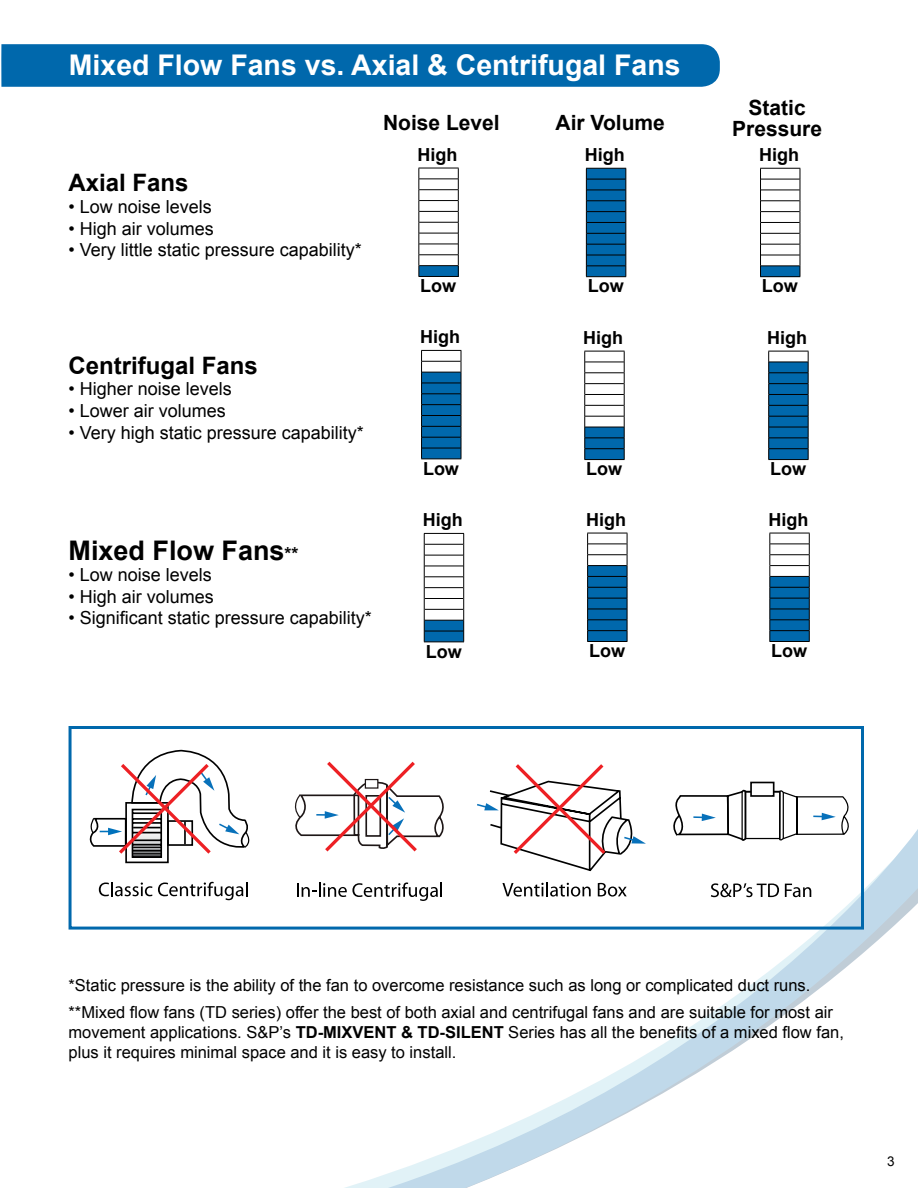
<style>
.page{position:relative;width:918px;height:1188px;background:#fff}
.page>*{position:absolute;margin:0;border:0;box-sizing:border-box;transform-origin:0 0}
.t1{font:700 28.5px "Arial";color:#fff}
.t2{font:700 27px "Arial";color:#000}
.t3{font:700 24px "Arial";color:#000}
.t4{font:700 21px/21px "Arial";color:#000;text-align:center}
.t5{font:18px "Arial";color:#000}
.t6{font:700 18px "Arial";color:#000}
.t7{font:16.5px/27.6px "Arial";color:#000}
.t8{font:13.5px "Arial";color:#000}
.s1{font-size:18px}
.s2{font-weight:700}
</style>
<div class="page">
<svg style="left:345px;top:829px;width:573px;height:359px"></svg>
<div style="left:750px;top:782px;width:25px;height:15px;background:#fff;border:2px solid #000"></div>
<svg style="left:669px;top:789px;width:180px;height:52px"></svg>
<svg style="left:477px;top:764px;width:169px;height:109px"></svg>
<hr style="left:783px;top:792px;width:1px;height:47px;background:#000">
<svg style="left:90px;top:750px;width:160px;height:151px"></svg>
<svg style="left:294px;top:761px;width:154px;height:165px"></svg>
<svg style="left:502px;top:882px;width:89px;height:15px"></svg>
<svg style="left:598px;top:883px;width:29px;height:14px"></svg>
<svg style="left:711px;top:883px;width:68px;height:14px"></svg>
<svg style="left:785px;top:884px;width:26px;height:13px"></svg>
<div style="left:69px;top:726px;width:795px;height:204px;border:3px solid #0068ac"></div>
<div style="left:419px;top:266px;width:39px;height:10px;background:#0068ac"></div>
<hr style="left:418px;top:168px;width:41px;height:1px;background:#000">
<hr style="left:418px;top:276px;width:41px;height:1px;background:#000">
<svg style="left:418px;top:168px;width:1px;height:108px"></svg>
<svg style="left:458px;top:168px;width:1px;height:108px"></svg>
<hr style="left:419px;top:179px;width:39px;height:1px;background:#000">
<hr style="left:419px;top:189px;width:39px;height:1px;background:#000">
<hr style="left:419px;top:200px;width:39px;height:1px;background:#000">
<hr style="left:419px;top:211px;width:39px;height:1px;background:#000">
<hr style="left:419px;top:222px;width:39px;height:1px;background:#000">
<hr style="left:419px;top:233px;width:39px;height:1px;background:#000">
<hr style="left:419px;top:244px;width:39px;height:1px;background:#000">
<hr style="left:419px;top:255px;width:39px;height:1px;background:#000">
<hr style="left:419px;top:265px;width:39px;height:1px;background:#000">
<svg style="left:586px;top:168px;width:41px;height:109px;background:#05619d"></svg>
<hr style="left:587px;top:179px;width:39px;height:1px;background:#000">
<hr style="left:587px;top:190px;width:39px;height:1px;background:#000">
<hr style="left:587px;top:201px;width:39px;height:1px;background:#000">
<hr style="left:587px;top:211px;width:39px;height:1px;background:#000">
<hr style="left:587px;top:222px;width:39px;height:1px;background:#000">
<hr style="left:587px;top:233px;width:39px;height:1px;background:#000">
<hr style="left:587px;top:244px;width:39px;height:1px;background:#000">
<hr style="left:587px;top:255px;width:39px;height:1px;background:#000">
<hr style="left:587px;top:266px;width:39px;height:1px;background:#000">
<div style="left:761px;top:266px;width:39px;height:11px;background:#0068ac"></div>
<hr style="left:760px;top:168px;width:40px;height:1px;background:#000">
<hr style="left:760px;top:276px;width:40px;height:1px;background:#000">
<svg style="left:760px;top:169px;width:1px;height:107px"></svg>
<svg style="left:800px;top:169px;width:1px;height:107px"></svg>
<hr style="left:761px;top:179px;width:39px;height:1px;background:#000">
<hr style="left:761px;top:190px;width:39px;height:1px;background:#000">
<hr style="left:761px;top:201px;width:39px;height:1px;background:#000">
<hr style="left:761px;top:211px;width:39px;height:1px;background:#000">
<hr style="left:761px;top:222px;width:39px;height:1px;background:#000">
<hr style="left:761px;top:233px;width:39px;height:1px;background:#000">
<hr style="left:761px;top:244px;width:39px;height:1px;background:#000">
<hr style="left:761px;top:255px;width:39px;height:1px;background:#000">
<hr style="left:761px;top:266px;width:39px;height:1px;background:#000">
<hr style="left:421px;top:350px;width:40px;height:1px;background:#000">
<hr style="left:421px;top:459px;width:40px;height:1px;background:#000">
<svg style="left:421px;top:351px;width:41px;height:108px"></svg>
<hr style="left:422px;top:361px;width:39px;height:1px;background:#000">
<hr style="left:422px;top:372px;width:39px;height:1px;background:#000">
<hr style="left:422px;top:383px;width:39px;height:1px;background:#000">
<hr style="left:422px;top:394px;width:39px;height:1px;background:#000">
<hr style="left:422px;top:404px;width:39px;height:1px;background:#000">
<hr style="left:422px;top:415px;width:39px;height:1px;background:#000">
<hr style="left:422px;top:426px;width:39px;height:1px;background:#000">
<hr style="left:422px;top:437px;width:39px;height:1px;background:#000">
<hr style="left:422px;top:448px;width:39px;height:1px;background:#000">
<svg style="left:584px;top:351px;width:41px;height:109px"></svg>
<hr style="left:585px;top:362px;width:39px;height:1px;background:#000">
<hr style="left:585px;top:373px;width:39px;height:1px;background:#000">
<hr style="left:585px;top:383px;width:39px;height:1px;background:#000">
<hr style="left:585px;top:394px;width:39px;height:1px;background:#000">
<hr style="left:585px;top:405px;width:39px;height:1px;background:#000">
<hr style="left:585px;top:416px;width:39px;height:1px;background:#000">
<hr style="left:585px;top:427px;width:39px;height:1px;background:#000">
<hr style="left:585px;top:438px;width:39px;height:1px;background:#000">
<hr style="left:585px;top:448px;width:39px;height:1px;background:#000">
<svg style="left:768px;top:351px;width:41px;height:109px;background:#1a6da3"></svg>
<hr style="left:769px;top:362px;width:39px;height:1px;background:#000">
<hr style="left:769px;top:373px;width:39px;height:1px;background:#000">
<hr style="left:769px;top:383px;width:39px;height:1px;background:#000">
<hr style="left:769px;top:394px;width:39px;height:1px;background:#000">
<hr style="left:769px;top:405px;width:39px;height:1px;background:#000">
<hr style="left:769px;top:416px;width:39px;height:1px;background:#000">
<hr style="left:769px;top:427px;width:39px;height:1px;background:#000">
<hr style="left:769px;top:438px;width:39px;height:1px;background:#000">
<hr style="left:769px;top:448px;width:39px;height:1px;background:#000">
<hr style="left:424px;top:533px;width:40px;height:1px;background:#000">
<hr style="left:424px;top:642px;width:40px;height:1px;background:#000">
<svg style="left:424px;top:534px;width:40px;height:108px"></svg>
<hr style="left:425px;top:544px;width:38px;height:1px;background:#000">
<hr style="left:425px;top:555px;width:38px;height:1px;background:#000">
<hr style="left:425px;top:566px;width:38px;height:1px;background:#000">
<hr style="left:425px;top:577px;width:38px;height:1px;background:#000">
<hr style="left:425px;top:587px;width:38px;height:1px;background:#000">
<hr style="left:425px;top:598px;width:38px;height:1px;background:#000">
<hr style="left:425px;top:609px;width:38px;height:1px;background:#000">
<hr style="left:425px;top:620px;width:38px;height:1px;background:#000">
<hr style="left:425px;top:631px;width:38px;height:1px;background:#000">
<svg style="left:587px;top:533px;width:41px;height:109px"></svg>
<hr style="left:588px;top:544px;width:39px;height:1px;background:#000">
<hr style="left:588px;top:554px;width:39px;height:1px;background:#000">
<hr style="left:588px;top:565px;width:39px;height:1px;background:#000">
<hr style="left:588px;top:576px;width:39px;height:1px;background:#000">
<hr style="left:588px;top:587px;width:39px;height:1px;background:#000">
<hr style="left:588px;top:598px;width:39px;height:1px;background:#000">
<hr style="left:588px;top:609px;width:39px;height:1px;background:#000">
<hr style="left:588px;top:620px;width:39px;height:1px;background:#000">
<hr style="left:588px;top:630px;width:39px;height:1px;background:#000">
<svg style="left:769px;top:533px;width:41px;height:109px"></svg>
<hr style="left:770px;top:544px;width:39px;height:1px;background:#000">
<hr style="left:770px;top:554px;width:39px;height:1px;background:#000">
<hr style="left:770px;top:565px;width:39px;height:1px;background:#000">
<hr style="left:770px;top:576px;width:39px;height:1px;background:#000">
<hr style="left:770px;top:587px;width:39px;height:1px;background:#000">
<hr style="left:770px;top:598px;width:39px;height:1px;background:#000">
<hr style="left:770px;top:609px;width:39px;height:1px;background:#000">
<hr style="left:770px;top:620px;width:39px;height:1px;background:#000">
<hr style="left:770px;top:630px;width:39px;height:1px;background:#000">
<div style="left:1px;top:44px;width:719px;height:43px;background:#0068ac"></div>
<h1 class="t1" style="left:69px;top:46px;width:613px">Mixed Flow Fans vs. Axial &amp; Centrifugal Fans</h1>
<h3 class="t3" style="left:69px;top:167px;width:122px">Axial Fans</h3>
<p class="t5" style="left:69px;top:195px;width:145px">• Low noise levels</p>
<p class="t5" style="left:69px;top:217px;width:147px">• High air volumes</p>
<p class="t5" style="left:69px;top:238px;width:295px">• Very little static pressure capability*</p>
<h3 class="t3" style="left:69px;top:349px;width:191px">Centrifugal Fans</h3>
<p class="t5" style="left:69px;top:377px;width:165px">• Higher noise levels</p>
<p class="t5" style="left:69px;top:399px;width:159px">• Lower air volumes</p>
<p class="t5" style="left:69px;top:421px;width:297px">• Very high static pressure capability*</p>
<p class="t4" style="left:383px;top:113px;width:118px">Noise Level</p>
<p class="t6" style="left:417px;top:142px;width:41px">High</p>
<p class="t6" style="left:420px;top:274px;width:37px">Low</p>
<p class="t6" style="left:420px;top:325px;width:41px">High</p>
<p class="t6" style="left:423px;top:456px;width:37px">Low</p>
<h2 class="t2" style="left:69px;top:532px;width:232px">Mixed Flow Fans<span class="s1">**</span></h2>
<p class="t5" style="left:69px;top:563px;width:145px">• Low noise levels</p>
<p class="t5" style="left:69px;top:585px;width:147px">• High air volumes</p>
<p class="t5" style="left:69px;top:606px;width:305px">• Significant static pressure capability*</p>
<p class="t6" style="left:423px;top:508px;width:41px">High</p>
<p class="t6" style="left:426px;top:639px;width:37px">Low</p>
<p class="t4" style="left:556px;top:113px;width:111px">Air Volume</p>
<p class="t6" style="left:585px;top:143px;width:41px">High</p>
<p class="t6" style="left:588px;top:274px;width:38px">Low</p>
<p class="t6" style="left:583px;top:325px;width:41px">High</p>
<p class="t6" style="left:586px;top:457px;width:37px">Low</p>
<p class="t6" style="left:586px;top:507px;width:41px">High</p>
<p class="t6" style="left:589px;top:639px;width:37px">Low</p>
<p class="t4" style="left:732px;top:98px;width:91px">Static<br>Pressure</p>
<p class="t6" style="left:759px;top:143px;width:41px">High</p>
<p class="t6" style="left:762px;top:274px;width:37px">Low</p>
<p class="t6" style="left:767px;top:325px;width:41px">High</p>
<p class="t6" style="left:770px;top:457px;width:37px">Low</p>
<p class="t6" style="left:768px;top:507px;width:41px">High</p>
<p class="t6" style="left:771px;top:639px;width:37px">Low</p>
<p class="t7" style="left:69px;top:971px;width:766px">*Static pressure is the ability of the fan to overcome resistance such as long or complicated duct runs. **Mixed flow fans (TD series) offer the best of both axial and centrifugal fans and are suitable for most air</p>
<p class="t7" style="left:69px;top:1023px;width:777px;line-height:19.8px">movement applications. S&amp;P’s <span class="s2">TD-MIXVENT &amp; TD-SILENT</span> Series has all the benefits of a mixed flow fan, plus it requires minimal space and it is easy to install.</p>
<p class="t8" style="left:887px;top:1152px;width:9px">3</p>
</div>
